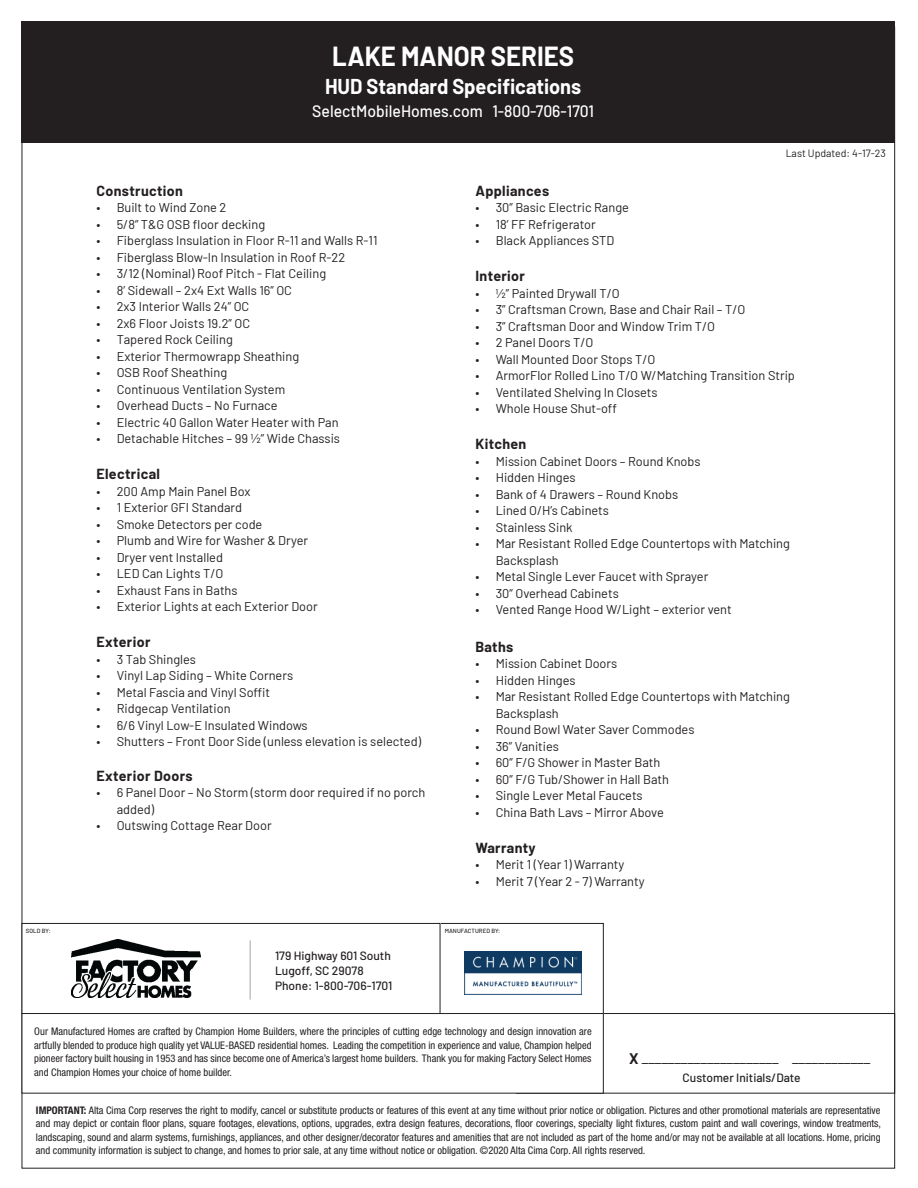
<style>
.page{position:relative;width:918px;height:1188px;background:#fff}
.page>*{position:absolute;margin:0;border:0;box-sizing:border-box;transform-origin:0 0}
.t1{font:700 27px "Barlow";color:#fff;scale:.95 1}
.t2{font:700 21px "Barlow";color:#fff;scale:.95 1}
.t3{font:500 16.5px "Barlow";color:#fff;scale:.95 1}
.t4{font:15px "Barlow";color:#231f20}
.Headers{font:700 14.25px "Barlow";letter-spacing:.025em;color:#231f20}
.t5{font:12.75px/16.5px "Barlow";color:#231f20}
.t6{font:500 12px "Barlow";color:#231f20}
.heading_new{font:condensed 10.5px/13.5px "Helvetica Neue LT Std";color:#231f20;text-align:justify}
.t7{font:10.5px "Barlow";color:#231f20}
.t8{font:500 6px "Barlow";letter-spacing:.01em;color:#231f20}
.s1{font-weight:700}
</style>
<div class="page">
<div style="left:438px;top:923px;width:166px;height:91px;border:1px solid #231f20"></div>
<div style="left:22px;top:923px;width:418px;height:91px;border:1px solid #231f20"></div>
<div style="left:22px;top:21px;width:873px;height:122px;background:#231f20"></div>
<hr style="left:250px;top:940px;width:1px;height:60px;background:#a4a5a9">
<div style="left:516px;top:1013px;width:379px;height:81px;border:1px solid #231f20"></div>
<img style="left:72px;top:940px;width:129px;height:57px">
<div style="left:22px;top:1014px;width:581px;height:79px;background:#fff"></div>
<div style="left:22px;top:1013px;width:582px;height:81px;border:1px solid #231f20"></div>
<img style="left:464px;top:951px;width:117px;height:43px">
<p class="t1" style="left:332px;top:36px;width:256px">LAKE MANOR SERIES</p>
<p class="t2" style="left:325px;top:71px;width:271px">HUD Standard Specifications</p>
<p class="t3" style="left:312px;top:99px;width:298px">SelectMobileHomes.com 1-800-706-1701</p>
<p class="t7" style="left:786px;top:145px;width:102px">Last Updated: 4-17-23</p>
<p class="Headers" style="left:96px;top:180px;width:88px">Construction</p>
<p class="t5" style="left:96px;top:198px;width:131px">• Built to Wind Zone 2</p>
<p class="t5" style="left:96px;top:215px;width:170px">• 5/8” T&amp;G OSB floor decking</p>
<p class="t5" style="left:96px;top:231px;width:283px">• Fiberglass Insulation in Floor R-11 and Walls R-11</p>
<p class="t5" style="left:96px;top:248px;width:250px">• Fiberglass Blow-In Insulation in Roof R-22</p>
<p class="t5" style="left:96px;top:264px;width:231px">• 3/12 (Nominal) Roof Pitch - Flat Ceiling</p>
<p class="t5" style="left:96px;top:281px;width:197px">• 8’ Sidewall – 2x4 Ext Walls 16” OC</p>
<p class="t5" style="left:96px;top:297px;width:154px">• 2x3 Interior Walls 24” OC</p>
<p class="t5" style="left:96px;top:314px;width:155px">• 2x6 Floor Joists 19.2” OC</p>
<p class="t5" style="left:96px;top:330px;width:138px">• Tapered Rock Ceiling</p>
<p class="t5" style="left:96px;top:347px;width:204px">• Exterior Thermowrapp Sheathing</p>
<p class="t5" style="left:96px;top:363px;width:132px">• OSB Roof Sheathing</p>
<p class="t5" style="left:96px;top:380px;width:190px">• Continuous Ventilation System</p>
<p class="t5" style="left:96px;top:396px;width:183px">• Overhead Ducts – No Furnace</p>
<p class="t5" style="left:96px;top:413px;width:244px">• Electric 40 Gallon Water Heater with Pan</p>
<p class="t5" style="left:96px;top:429px;width:245px">• Detachable Hitches – 99 ½” Wide Chassis</p>
<p class="Headers" style="left:96px;top:463px;width:65px">Electrical</p>
<p class="t5" style="left:96px;top:482px;width:156px">• 200 Amp Main Panel Box</p>
<p class="t5" style="left:96px;top:498px;width:147px">• 1 Exterior GFI Standard</p>
<p class="t5" style="left:96px;top:515px;width:167px">• Smoke Detectors per code</p>
<p class="t5" style="left:96px;top:531px;width:213px">• Plumb and Wire for Washer &amp; Dryer</p>
<p class="t5" style="left:96px;top:548px;width:128px">• Dryer vent Installed</p>
<p class="t5" style="left:96px;top:564px;width:128px">• LED Can Lights T/O</p>
<p class="t5" style="left:96px;top:581px;width:143px">• Exhaust Fans in Baths</p>
<p class="t5" style="left:96px;top:597px;width:223px">• Exterior Lights at each Exterior Door</p>
<p class="Headers" style="left:96px;top:631px;width:56px">Exterior</p>
<p class="t5" style="left:96px;top:650px;width:101px">• 3 Tab Shingles</p>
<p class="t5" style="left:96px;top:666px;width:198px">• Vinyl Lap Siding – White Corners</p>
<p class="t5" style="left:96px;top:683px;width:175px">• Metal Fascia and Vinyl Soffit</p>
<p class="t5" style="left:96px;top:699px;width:136px">• Ridgecap Ventilation</p>
<p class="t5" style="left:96px;top:716px;width:213px">• 6/6 Vinyl Low-E Insulated Windows</p>
<p class="t5" style="left:96px;top:732px;width:326px">• Shutters – Front Door Side (unless elevation is selected)</p>
<p class="Headers" style="left:96px;top:765px;width:98px">Exterior Doors</p>
<p class="t5" style="left:117px;top:783px;width:310px;text-indent:-20px">• 6 Panel Door – No Storm (storm door required if no porch added)</p>
<p class="t5" style="left:96px;top:816px;width:177px">• Outswing Cottage Rear Door</p>
<p class="Headers" style="left:475px;top:180px;width:75px">Appliances</p>
<p class="t5" style="left:475px;top:198px;width:155px">• 30” Basic Electric Range</p>
<p class="t5" style="left:475px;top:215px;width:122px">• 18’ FF Refrigerator</p>
<p class="t5" style="left:475px;top:231px;width:140px">• Black Appliances STD</p>
<p class="Headers" style="left:475px;top:265px;width:51px">Interior</p>
<p class="t5" style="left:475px;top:284px;width:146px">• ½” Painted Drywall T/O</p>
<p class="t5" style="left:475px;top:300px;width:271px">• 3” Craftsman Crown, Base and Chair Rail – T/O</p>
<p class="t5" style="left:475px;top:317px;width:241px">• 3” Craftsman Door and Window Trim T/O</p>
<p class="t5" style="left:475px;top:333px;width:119px">• 2 Panel Doors T/O</p>
<p class="t5" style="left:475px;top:350px;width:181px">• Wall Mounted Door Stops T/O</p>
<p class="t5" style="left:475px;top:366px;width:321px">• ArmorFlor Rolled Lino T/O W/Matching Transition Strip</p>
<p class="t5" style="left:475px;top:383px;width:184px">• Ventilated Shelving In Closets</p>
<p class="t5" style="left:475px;top:399px;width:143px">• Whole House Shut-off</p>
<p class="Headers" style="left:475px;top:433px;width:52px">Kitchen</p>
<p class="t5" style="left:475px;top:452px;width:227px">• Mission Cabinet Doors – Round Knobs</p>
<p class="t5" style="left:475px;top:468px;width:102px">• Hidden Hinges</p>
<p class="t5" style="left:475px;top:485px;width:204px">• Bank of 4 Drawers – Round Knobs</p>
<p class="t5" style="left:475px;top:501px;width:135px">• Lined O/H’s Cabinets</p>
<p class="t5" style="left:475px;top:518px;width:99px">• Stainless Sink</p>
<p class="t5" style="left:496px;top:534px;width:296px;text-indent:-20px">• Mar Resistant Rolled Edge Countertops with Matching<br>Backsplash</p>
<p class="t5" style="left:475px;top:567px;width:234px">• Metal Single Lever Faucet with Sprayer</p>
<p class="t5" style="left:475px;top:584px;width:145px">• 30” Overhead Cabinets</p>
<p class="t5" style="left:475px;top:600px;width:258px">• Vented Range Hood W/Light – exterior vent</p>
<p class="Headers" style="left:475px;top:636px;width:39px">Baths</p>
<p class="t5" style="left:475px;top:654px;width:143px">• Mission Cabinet Doors</p>
<p class="t5" style="left:475px;top:671px;width:102px">• Hidden Hinges</p>
<p class="t5" style="left:496px;top:687px;width:296px;text-indent:-20px">• Mar Resistant Rolled Edge Countertops with Matching<br>Backsplash</p>
<p class="t5" style="left:475px;top:720px;width:221px">• Round Bowl Water Saver Commodes</p>
<p class="t5" style="left:475px;top:737px;width:85px">• 36” Vanities</p>
<p class="t5" style="left:475px;top:753px;width:186px">• 60” F/G Shower in Master Bath</p>
<p class="t5" style="left:475px;top:770px;width:195px">• 60” F/G Tub/Shower in Hall Bath</p>
<p class="t5" style="left:475px;top:786px;width:169px">• Single Lever Metal Faucets</p>
<p class="t5" style="left:475px;top:803px;width:190px">• China Bath Lavs – Mirror Above</p>
<p class="Headers" style="left:475px;top:837px;width:62px">Warranty</p>
<p class="t5" style="left:475px;top:855px;width:151px">• Merit 1 (Year 1) Warranty</p>
<p class="t5" style="left:475px;top:872px;width:171px">• Merit 7 (Year 2 - 7) Warranty</p>
<p class="t8" style="left:26px;top:926px;width:26px">SOLD BY:</p>
<p class="t8" style="left:445px;top:926px;width:57px">MANUFACTURED BY:</p>
<p class="t6" style="left:275px;top:947px;width:117px">179 Highway 601 South</p>
<p class="t6" style="left:275px;top:962px;width:90px">Lugoff, SC 29078</p>
<p class="t6" style="left:275px;top:977px;width:119px">Phone: 1-800-706-1701</p>
<p class="heading_new" style="left:34px;top:1025px;width:559px">Our Manufactured Homes are crafted by Champion Home Builders, where the principles of cutting edge technology and design innovation are artfully blended to produce high quality yet VALUE-BASED residential homes. Leading the competition in experience and value, Champion helped pioneer factory built housing in 1953 and has since become one of America’s largest home builders. Thank you for making Factory Select Homes and Champion Homes your choice of home builder.</p>
<p class="t4" style="left:629px;top:1048px;width:243px"><span class="s1">X</span> _____________________ ____________</p>
<p class="t6" style="left:683px;top:1069px;width:119px">Customer Initials/Date</p>
<p class="heading_new" style="left:36px;top:1103px;width:847px"><span class="s1">IMPORTANT:</span> Alta Cima Corp reserves the right to modify, cancel or substitute products or features of this event at any time without prior notice or obligation. Pictures and other promotional materials are representative and may depict or contain floor plans, square footages, elevations, options, upgrades, extra design features, decorations, floor coverings, specialty light fixtures, custom paint and wall coverings, window treatments, landscaping, sound and alarm systems, furnishings, appliances, and other designer/decorator features and amenities that are not included as part of the home and/or may not be available at all locations. Home, pricing and community information is subject to change, and homes to prior sale, at any time without notice or obligation. ©2020 Alta Cima Corp. All rights reserved.</p>
</div>
